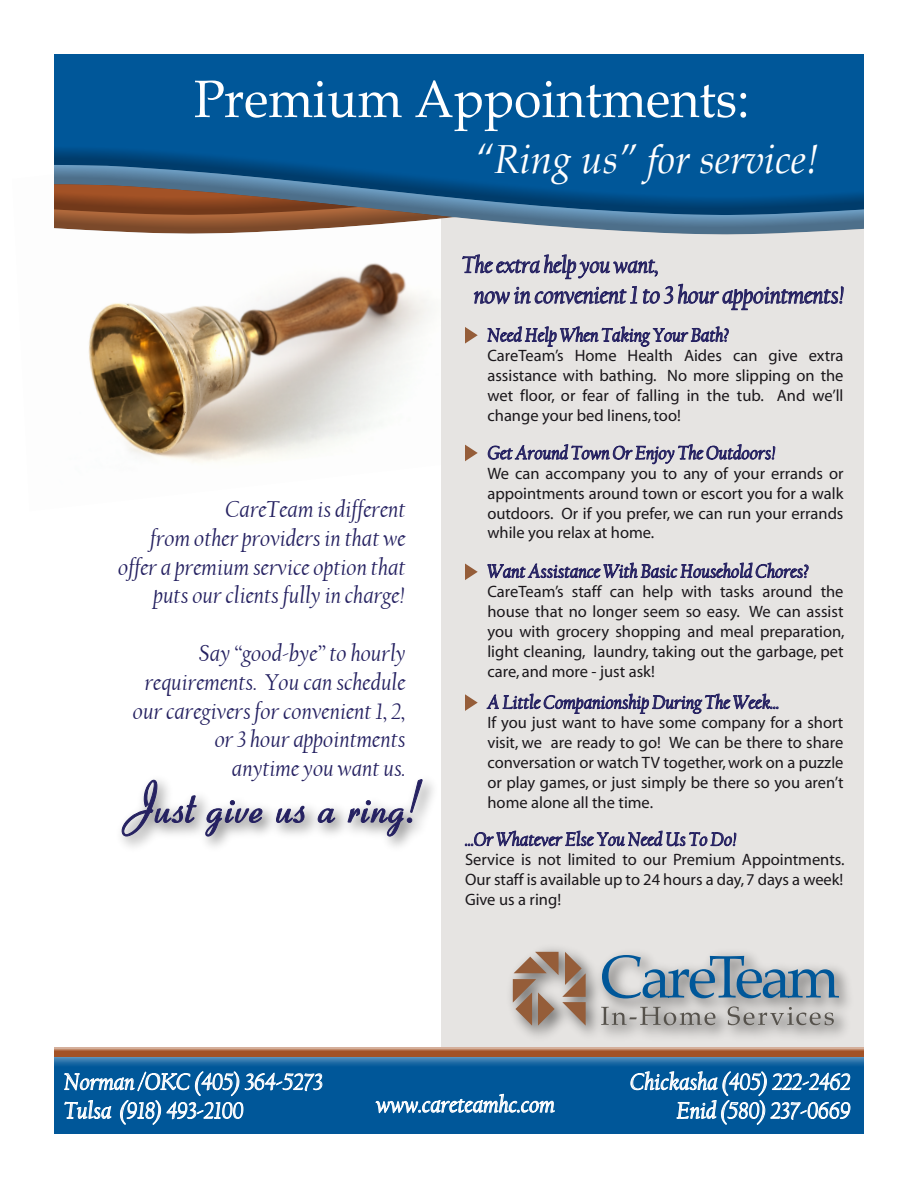
<style>
.page{position:relative;width:918px;height:1188px;background:#fff}
.page>*{position:absolute;margin:0;border:0;box-sizing:border-box;transform-origin:0 0}
.t1{font:52.5px "Book Antiqua";color:#fff;scale:.96 1}
.t2{font:italic 40.5px "Book Antiqua";color:#fff;scale:.96 1}
.t3{font:italic 25.5px "Californian FB";letter-spacing:-.01em;color:#252161}
.t4{font:italic 24px/28.8px "Californian FB";color:#252161;text-align:right}
.t5{font:italic 24px/28.8px "Californian FB";color:#fff;text-align:right}
.t6{font:italic 19.5px "Californian FB";color:#252161}
.t7{font:16.5px/19.8px "Myriad";color:#1a171b;text-align:justify}
</style>
<div class="page">
<img style="left:88px;top:236px;width:354px;height:275px">
<div style="left:442px;top:200px;width:422px;height:870px;background:#e6e4e2"></div>
<svg style="left:54px;top:215px;width:810px;height:19px"></svg>
<svg style="left:54px;top:54px;width:810px;height:161px;background:#0e578f"></svg>
<svg style="left:54px;top:1056px;width:810px;height:78px;background:#0f5e9a"></svg>
<svg style="left:54px;top:1048px;width:810px;height:8px;background:#ac633b"></svg>
<svg style="left:631px;top:1067px;width:219px;height:58px;background:#3076ac"></svg>
<svg style="left:64px;top:1068px;width:258px;height:57px;background:#2b73aa"></svg>
<svg style="left:376px;top:1093px;width:179px;height:31px;background:#2c74aa"></svg>
<img style="left:501px;top:948px;width:360px;height:101px">
<svg style="left:513px;top:952px;width:73px;height:74px"></svg>
<svg style="left:602px;top:955px;width:237px;height:43px"></svg>
<svg style="left:601px;top:1006px;width:233px;height:19px;background:#b0aeac"></svg>
<img style="left:121px;top:768px;width:321px;height:92px">
<svg style="left:122px;top:780px;width:74px;height:56px"></svg>
<svg style="left:206px;top:800px;width:56px;height:36px"></svg>
<svg style="left:276px;top:806px;width:28px;height:17px"></svg>
<svg style="left:318px;top:809px;width:17px;height:14px"></svg>
<svg style="left:348px;top:779px;width:74px;height:57px"></svg>
<svg style="left:488px;top:326px;width:241px;height:21px"></svg>
<svg style="left:465px;top:327px;width:13px;height:17px"></svg>
<svg style="left:465px;top:694px;width:13px;height:17px"></svg>
<svg style="left:465px;top:445px;width:13px;height:16px"></svg>
<svg style="left:465px;top:564px;width:13px;height:16px"></svg>
<svg style="left:462px;top:254px;width:382px;height:57px"></svg>
<svg style="left:488px;top:444px;width:287px;height:21px"></svg>
<svg style="left:487px;top:562px;width:322px;height:17px"></svg>
<svg style="left:487px;top:693px;width:292px;height:21px"></svg>
<svg style="left:465px;top:830px;width:271px;height:17px"></svg>
<h1 class="t1" style="left:194px;top:63px;width:580px">Premium Appointments:</h1>
<h2 class="t2" style="left:475px;top:130px;width:360px">“Ring us” for service!</h2>
<h3 class="t4" style="left:462px;top:251px;width:198px">The extra help you want,</h3>
<h3 class="t3" style="left:474px;top:281px;width:373px">now in convenient 1 to 3 hour appointments!</h3>
<h3 class="t4" style="left:118px;top:495px;width:289px">CareTeam is different<br>from other providers in that we offer a premium service option that puts our clients fully in charge!</h3>
<h3 class="t4" style="left:133px;top:639px;width:274px">Say “good-bye” to hourly requirements. You can schedule our caregivers for convenient 1, 2, or 3 hour appointments<br>anytime you want us.</h3>
<p class="t6" style="left:487px;top:324px;width:243px">Need Help When Taking Your Bath?</p>
<p class="t7" style="left:487px;top:347px;width:358px">CareTeam’s Home Health Aides can give extra assistance with bathing. No more slipping on the wet floor, or fear of falling in the tub. And we’ll change your bed linens, too!</p>
<p class="t6" style="left:487px;top:442px;width:290px">Get Around Town Or Enjoy The Outdoors!</p>
<p class="t7" style="left:487px;top:464px;width:358px">We can accompany you to any of your errands or appointments around town or escort you for a walk outdoors. Or if you prefer, we can run your errands while you relax at home.</p>
<p class="t6" style="left:487px;top:560px;width:323px">Want Assistance With Basic Household Chores?</p>
<p class="t7" style="left:487px;top:583px;width:359px">CareTeam’s staff can help with tasks around the house that no longer seem so easy. We can assist you with grocery shopping and meal preparation, light cleaning, laundry, taking out the garbage, pet care, and more - just ask!</p>
<p class="t6" style="left:487px;top:691px;width:293px">A Little Companionship During The Week...</p>
<p class="t7" style="left:487px;top:714px;width:358px">If you just want to have some company for a short visit, we are ready to go! We can be there to share conversation or watch TV together, work on a puzzle or play games, or just simply be there so you aren’t home alone all the time.</p>
<p class="t6" style="left:465px;top:828px;width:274px">...Or Whatever Else You Need Us To Do!</p>
<p class="t7" style="left:465px;top:851px;width:381px">Service is not limited to our Premium Appointments.<br>Our staff is available up to 24 hours a day, 7 days a week!<br>Give us a ring!</p>
<h3 class="t5" style="left:64px;top:1068px;width:260px;text-align:left">Norman /OKC (405) 364-5273<br>Tulsa (918) 493-2100</h3>
<h3 class="t5" style="left:376px;top:1090px;width:180px">www.careteamhc.com</h3>
<h3 class="t5" style="left:630px;top:1068px;width:222px">Chickasha (405) 222-2462<br>Enid (580) 237-0669</h3>
</div>
